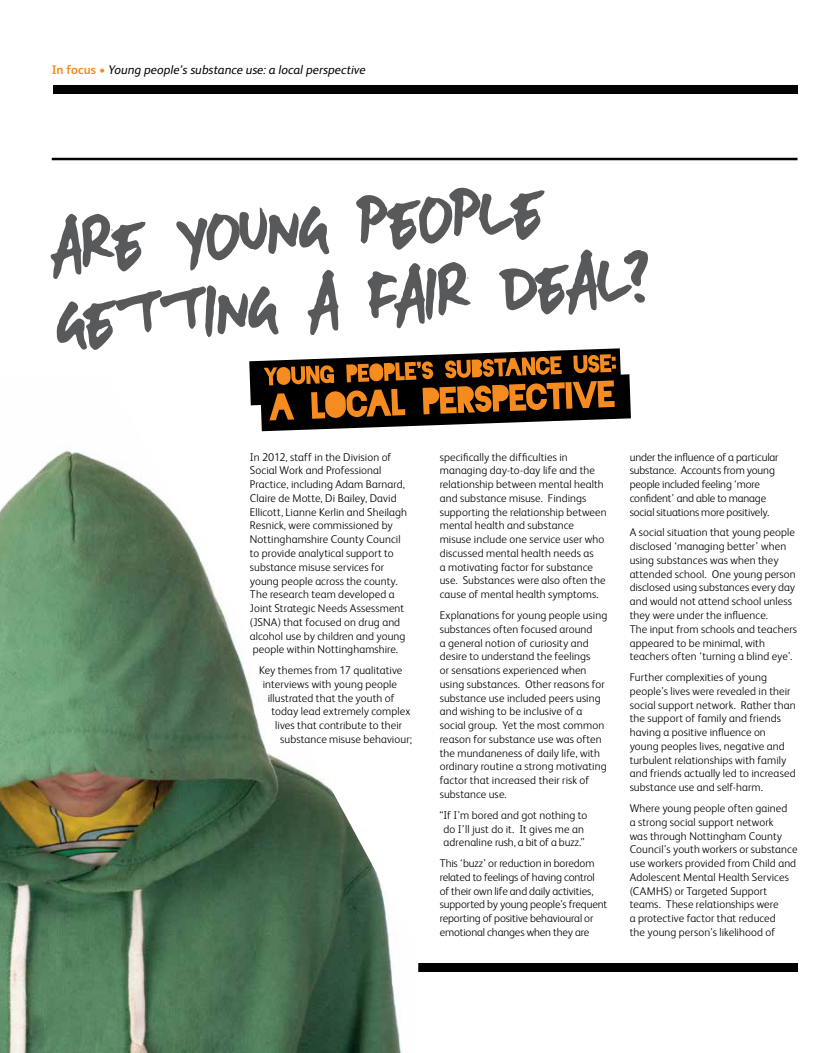
<style>
.page{position:relative;width:833px;height:1053px;background:#fff}
.page>*{position:absolute;margin:0;border:0;box-sizing:border-box;transform-origin:0 0}
.t1{font:78.62px/76.6px "Andy Font";color:#58595b}
.t2{font:italic 12.5px "FS Albert";letter-spacing:.005em;color:#000}
.t3{font:300 11.25px/13.8px "FS Albert";letter-spacing:.01em;color:#000}
.t4{font:300 11.25px/13.8px "FS Albert";letter-spacing:-.01em;color:#000}
.s1{font-weight:700;font-style:normal;color:#f68b1f}
</style>
<div class="page">
<div style="left:53px;top:963px;width:744px;height:8px;background:#000"></div>
<div style="left:53px;top:85px;width:744px;height:8px;background:#000"></div>
<img style="left:0;top:431px;width:418px;height:621px">
<hr style="left:52px;top:158px;width:745px;height:2px;background:#000">
<svg style="left:249px;top:348px;width:382px;height:83px"></svg>
<p class="t2" style="left:52px;top:61px;width:315px"><span class="s1">In focus •</span> Young people’s substance use: a local perspective</p>
<h1 class="t1" style="left:45px;top:213px;width:598px;rotate:-5deg">Are Young People<br>Getting a Fair Deal?</h1>
<p class="t3" style="left:250px;top:449px;width:159px">In 2012, staff in the Division of<br>Social Work and Professional<br>Practice, including Adam Barnard,<br>Claire de Motte, Di Bailey, David<br>Ellicott, Lianne Kerlin and Sheilagh<br>Resnick, were commissioned by<br>Nottinghamshire County Council to provide analytical support to substance misuse services for young people across the county.<br>The research team developed a<br>Joint Strategic Needs Assessment (JSNA) that focused on drug and alcohol use by children and young people within Nottinghamshire.</p>
<p class="t3" style="left:259px;top:662px;width:145px">Key themes from 17 qualitative</p>
<p class="t3" style="left:263px;top:676px;width:136px">interviews with young people</p>
<p class="t3" style="left:268px;top:690px;width:128px">illustrated that the youth of</p>
<p class="t3" style="left:271px;top:704px;width:140px">today lead extremely complex</p>
<p class="t3" style="left:275px;top:717px;width:128px">lives that contribute to their</p>
<p class="t3" style="left:280px;top:731px;width:133px">substance misuse behaviour;</p>
<p class="t3" style="left:440px;top:449px;width:168px">specifically the difficulties in managing day-to-day life and the relationship between mental health and substance misuse. Findings supporting the relationship between mental health and substance misuse include one service user who discussed mental health needs as<br>a motivating factor for substance use. Substances were also often the cause of mental health symptoms.</p>
<p class="t3" style="left:440px;top:607px;width:169px">Explanations for young people using substances often focused around<br>a general notion of curiosity and desire to understand the feelings<br>or sensations experienced when using substances. Other reasons for substance use included peers using and wishing to be inclusive of a social group. Yet the most common reason for substance use was often the mundaneness of daily life, with ordinary routine a strong motivating factor that increased their risk of substance use.</p>
<p class="t3" style="left:440px;top:807px;width:149px;text-align:center">“If I’m bored and got nothing to do I’ll just do it. It gives me an adrenaline rush, a bit of a buzz.”</p>
<p class="t4" style="left:440px;top:855px;width:169px">This ‘buzz’ or reduction in boredom related to feelings of having control<br>of their own life and daily activities, supported by young people’s frequent reporting of positive behavioural or emotional changes when they are</p>
<p class="t4" style="left:629px;top:449px;width:150px">under the influence of a particular substance. Accounts from young people included feeling ‘more confident’ and able to manage social situations more positively.</p>
<p class="t3" style="left:629px;top:525px;width:169px">A social situation that young people disclosed ‘managing better’ when using substances was when they attended school. One young person disclosed using substances every day and would not attend school unless they were under the influence.<br>The input from schools and teachers appeared to be minimal, with teachers often ‘turning a blind eye’.</p>
<p class="t3" style="left:629px;top:669px;width:167px">Further complexities of young people’s lives were revealed in their social support network. Rather than the support of family and friends having a positive influence on young peoples lives, negative and turbulent relationships with family and friends actually led to increased substance use and self-harm.</p>
<p class="t3" style="left:629px;top:800px;width:169px">Where young people often gained<br>a strong social support network<br>was through Nottingham County Council’s youth workers or substance use workers provided from Child and Adolescent Mental Health Services (CAMHS) or Targeted Support teams. These relationships were<br>a protective factor that reduced<br>the young person’s likelihood of</p>
</div>
